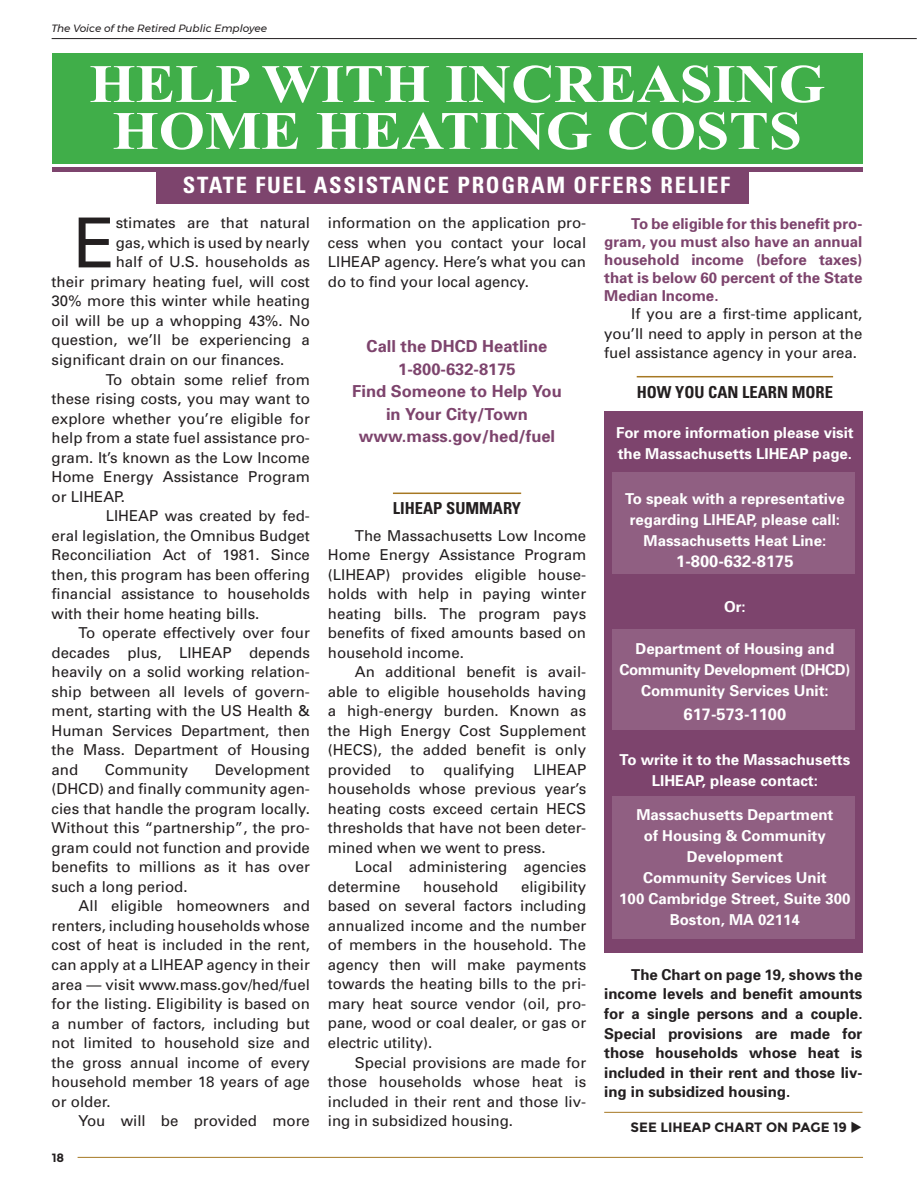
<style>
.page{position:relative;width:917px;height:1188px;background:#fff}
.page>*{position:absolute;margin:0;border:0;box-sizing:border-box;transform-origin:0 0}
.t1{font:69px "Univers";color:#231f20}
.t2{font:700 54px/46.8px "Times New Roman";color:#fff;text-align:center;scale:1.1 1}
.t3{font:700 condensed 22.5px "Univers";letter-spacing:.075em;color:#fff}
.t4{font:700 16.5px/22.5px "Univers";color:#7d446d;text-align:center}
.t5{font:700 condensed 16.5px "Univers";color:#231f20}
.t6{font:700 16.5px "Univers";color:#fff}
.t7{font:15px/19.5px "Univers";color:#231f20;text-align:justify}
.t8{font:700 15px/21px "Univers";color:#fff;text-align:center}
.t9{font:700 15px/19.5px "Univers";color:#231f20;text-align:justify}
.t10{font:700 15px/18px "Univers";color:#7d446d;text-align:justify}
.t11{font:700 13.5px "Montserrat";color:#231f20}
.t12{font:700 12px "Montserrat";color:#231f20}
.t13{font:italic 10.5px "Montserrat";color:#231f20}
</style>
<div class="page">
<div style="left:604px;top:411px;width:258px;height:541px;background:#7d446d"></div>
<hr style="left:78px;top:1156px;width:784px;height:1px;background:#a67823">
<div style="left:156px;top:169px;width:592px;height:35px;background:#7d446d"></div>
<div style="left:52px;top:54px;width:810px;height:110px;background:#40ae49"></div>
<div style="left:52px;top:167px;width:810px;height:5px;background:#7d446d"></div>
<hr style="left:604px;top:1111px;width:258px;height:1px;background:#a67823">
<div style="left:612px;top:472px;width:242px;height:101px;background:#905f82"></div>
<div style="left:612px;top:629px;width:242px;height:101px;background:#905f82"></div>
<div style="left:612px;top:796px;width:242px;height:142px;background:#905f82"></div>
<hr style="left:636px;top:376px;width:196px;height:1px;background:#a67823">
<hr style="left:393px;top:492px;width:128px;height:2px;background:#a67823">
<hr style="left:52px;top:38px;width:864px;height:1px;background:#231f20">
<p class="t13" style="left:52px;top:21px;width:217px">The Voice of the Retired Public Employee</p>
<h2 class="t2" style="left:89px;top:59px;width:670px">HELP WITH INCREASING<br>HOME HEATING COSTS</h2>
<h3 class="t3" style="left:183px;top:171px;width:548px">STATE FUEL ASSISTANCE PROGRAM OFFERS RELIEF</h3>
<h1 class="t1" style="left:73px;top:200px;width:44px">E</h1>
<p class="t7" style="left:116px;top:213px;width:195px">stimates are that natural</p>
<p class="t7" style="left:116px;top:232px;width:195px">gas, which is used by nearly</p>
<p class="t7" style="left:116px;top:252px;width:196px">half of U.S. households as</p>
<p class="t7" style="left:52px;top:271px;width:259px">their primary heating fuel, will cost</p>
<p class="t7" style="left:52px;top:291px;width:259px">30% more this winter while heating</p>
<p class="t7" style="left:52px;top:310px;width:259px">oil will be up a whopping 43%. No</p>
<p class="t7" style="left:52px;top:330px;width:259px">question, we’ll be experiencing a</p>
<p class="t7" style="left:52px;top:349px;width:234px">significant drain on our finances.</p>
<p class="t7" style="left:106px;top:369px;width:206px">To obtain some relief from</p>
<p class="t7" style="left:52px;top:388px;width:259px">these rising costs, you may want to</p>
<p class="t7" style="left:52px;top:408px;width:259px">explore whether you’re eligible for</p>
<p class="t7" style="left:52px;top:427px;width:260px">help from a state fuel assistance pro-</p>
<p class="t7" style="left:52px;top:447px;width:259px">gram. It’s known as the Low Income</p>
<p class="t7" style="left:52px;top:466px;width:259px">Home Energy Assistance Program</p>
<p class="t7" style="left:52px;top:486px;width:75px">or LIHEAP.</p>
<p class="t7" style="left:106px;top:505px;width:205px">LIHEAP was created by fed-</p>
<p class="t7" style="left:52px;top:525px;width:260px">eral legislation, the Omnibus Budget</p>
<p class="t7" style="left:52px;top:544px;width:260px">Reconciliation Act of 1981. Since</p>
<p class="t7" style="left:52px;top:564px;width:259px">then, this program has been offering</p>
<p class="t7" style="left:52px;top:583px;width:260px">financial assistance to households</p>
<p class="t7" style="left:52px;top:603px;width:209px">with their home heating bills.</p>
<p class="t7" style="left:79px;top:622px;width:233px">To operate effectively over four</p>
<p class="t7" style="left:52px;top:642px;width:260px">decades plus, LIHEAP depends</p>
<p class="t7" style="left:52px;top:661px;width:259px">heavily on a solid working relation-</p>
<p class="t7" style="left:52px;top:681px;width:259px">ship between all levels of govern-</p>
<p class="t7" style="left:52px;top:700px;width:260px">ment, starting with the US Health &amp;</p>
<p class="t7" style="left:52px;top:720px;width:260px">Human Services Department, then</p>
<p class="t7" style="left:52px;top:739px;width:260px">the Mass. Department of Housing</p>
<p class="t7" style="left:52px;top:759px;width:28px">and</p>
<p class="t7" style="left:105px;top:759px;width:85px">Community</p>
<p class="t7" style="left:52px;top:759px;width:260px;text-indent:163px">Development (DHCD) and finally community agen&shy;cies that handle the program locally.<br>Without this “partnership”, the pro&shy;gram could not function and provide benefits to millions as it has over such a long period.</p>
<p class="t7" style="left:52px;top:895px;width:260px;text-indent:27px">All eligible homeowners and renters, including households whose cost of heat is included in the rent, can apply at a LIHEAP agency in their area — visit www.mass.gov/hed/fuel for the listing. Eligibility is based on a number of factors, including but not limited to household size and the gross annual income of every household member 18 years of age or older.</p>
<p class="t7" style="left:79px;top:1110px;width:232px">You will be provided more</p>
<p class="t12" style="left:52px;top:1149px;width:14px">18</p>
<p class="t7" style="left:328px;top:213px;width:259px">information on the application pro&shy;cess when you contact your local LIHEAP agency. Here’s what you can do to find your local agency.</p>
<p class="t10" style="left:604px;top:214px;width:259px;text-indent:27px">To be eligible for this benefit pro&shy;gram, you must also have an annual household income (before taxes) that is below 60 percent of the State Median Income.</p>
<p class="t4" style="left:352px;top:334px;width:211px">Call the DHCD Heatline<br>1-800-632-8175<br>Find Someone to Help You in Your City/Town www.mass.gov/hed/fuel</p>
<p class="t5" style="left:393px;top:498px;width:130px">LIHEAP SUMMARY</p>
<p class="t7" style="left:328px;top:525px;width:259px;text-indent:27px">The Massachusetts Low Income Home Energy Assistance Program (LIHEAP) provides eligible house&shy;holds with help in paying winter heating bills. The program pays benefits of fixed amounts based on household income.</p>
<p class="t7" style="left:328px;top:661px;width:260px;text-indent:27px">An additional benefit is avail&shy;able to eligible households having a high-energy burden. Known as the High Energy Cost Supplement (HECS), the added benefit is only provided</p>
<p class="t7" style="left:410px;top:759px;width:16px">to</p>
<p class="t7" style="left:443px;top:759px;width:72px">qualifying</p>
<p class="t7" style="left:328px;top:759px;width:260px;text-indent:206px">LIHEAP households whose previous year’s heating costs exceed certain HECS thresholds that have not been deter&shy;mined when we went to press.</p>
<p class="t7" style="left:328px;top:856px;width:259px;text-indent:27px">Local administering agencies determine</p>
<p class="t7" style="left:328px;top:876px;width:260px;text-indent:193px">eligibility based on several factors including annualized income and the number of members in the household. The agency then will make payments towards the heating bills to the pri&shy;mary heat source vendor (oil, pro&shy;pane, wood or coal dealer, or gas or electric utility).</p>
<p class="t7" style="left:328px;top:1051px;width:259px;text-indent:27px">Special provisions are made for those households whose heat is included in their rent and those liv&shy;ing in subsidized housing.</p>
<p class="t7" style="left:423px;top:876px;width:76px">household</p>
<p class="t7" style="left:604px;top:304px;width:259px;text-indent:27px">If you are a first-time applicant, you’ll need to apply in person at the fuel assistance agency in your area.</p>
<p class="t5" style="left:636px;top:381px;width:198px">HOW YOU CAN LEARN MORE</p>
<p class="t8" style="left:615px;top:421px;width:239px;text-align:left">For more information please visit the Massachusetts LIHEAP page.</p>
<p class="t8" style="left:624px;top:487px;width:221px">To speak with a representative regarding LIHEAP, please call:<br>Massachusetts Heat Line:</p>
<p class="t6" style="left:675px;top:550px;width:119px">1-800-632-8175</p>
<p class="t8" style="left:723px;top:595px;width:23px">Or:</p>
<p class="t8" style="left:619px;top:637px;width:232px">Department of Housing and<br>Community Development (DHCD)<br>Community Services Unit:</p>
<p class="t6" style="left:683px;top:703px;width:104px">617-573-1100</p>
<p class="t8" style="left:619px;top:748px;width:232px">To write it to the Massachusetts<br>LIHEAP, please contact:</p>
<p class="t8" style="left:619px;top:803px;width:232px">Massachusetts Department<br>of Housing &amp; Community<br>Development<br>Community Services Unit<br>100 Cambridge Street, Suite 300<br>Boston, MA 02114</p>
<p class="t9" style="left:604px;top:964px;width:260px;text-indent:27px">The Chart on page 19, shows the income levels and benefit amounts for a single persons and a couple.<br>Special provisions are made for those households whose heat is included in their rent and those liv&shy;ing in subsidized housing.</p>
<p class="t11" style="left:630px;top:1118px;width:233px">SEE LIHEAP CHART ON PAGE 19 ◆</p>
</div>
